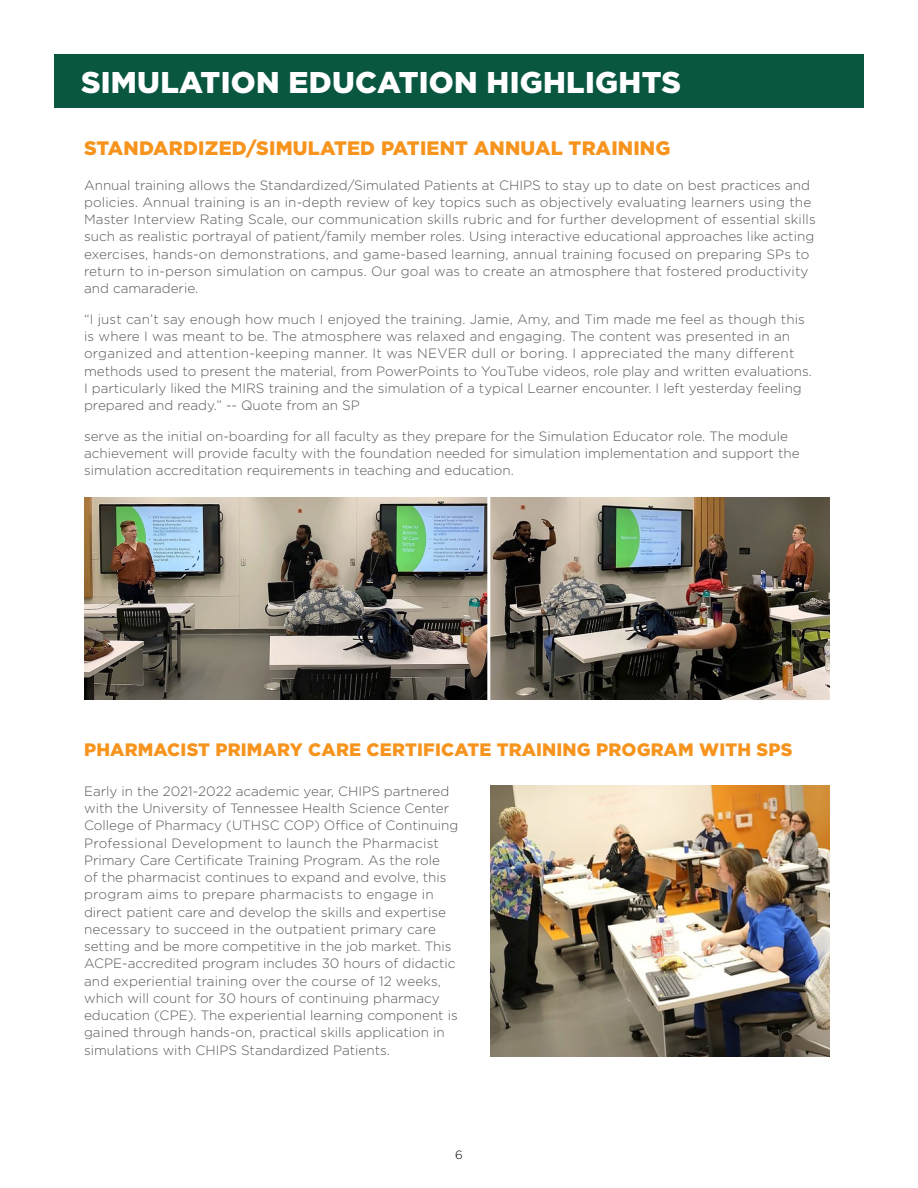
<style>
.page{position:relative;width:918px;height:1188px;background:#fff}
.page>*{position:absolute;margin:0;border:0;box-sizing:border-box;transform-origin:0 0}
.t1{font:900 30px "Gotham";letter-spacing:.01em;color:#fff}
.t2{font:900 19.5px "Gotham";letter-spacing:.01em;color:#f7941e}
.t3{font:900 18px "Gotham";letter-spacing:.01em;color:#f7941e}
.t4{font:300 13.5px/17.2px "Gotham";color:#58595b}
.t5{font:300 12px "Gotham";color:#000}
</style>
<div class="page">
<div style="left:54px;top:54px;width:810px;height:54px;background:#095641"></div>
<img style="left:84px;top:498px;width:745px;height:201px">
<img style="left:490px;top:785px;width:339px;height:271px">
<hr style="left:487px;top:485px;width:3px;height:227px;background:#fff">
<h1 class="t1" style="left:81px;top:62px;width:601px">SIMULATION EDUCATION HIGHLIGHTS</h1>
<h2 class="t2" style="left:84px;top:135px;width:588px">STANDARDIZED/SIMULATED PATIENT ANNUAL TRAINING</h2>
<p class="t4" style="left:84px;top:176px;width:733px">Annual training allows the Standardized/Simulated Patients at CHIPS to stay up to date on best practices and policies. Annual training is an in-depth review of key topics such as objectively evaluating learners using the Master Interview Rating Scale, our communication skills rubric and for further development of essential skills such as realistic portrayal of patient/family member roles. Using interactive educational approaches like acting exercises, hands-on demonstrations, and game-based learning, annual training focused on preparing SPs to return to in-person simulation on campus. Our goal was to create an atmosphere that fostered productivity and camaraderie.</p>
<p class="t4" style="left:84px;top:310px;width:729px">“I just can’t say enough how much I enjoyed the training. Jamie, Amy, and Tim made me feel as though this is where I was meant to be. The atmosphere was relaxed and engaging. The content was presented in an organized and attention-keeping manner. It was NEVER dull or boring. I appreciated the many different methods used to present the material, from PowerPoints to YouTube videos, role play and written evaluations.<br>I particularly liked the MIRS training and the simulation of a typical Learner encounter. I left yesterday feeling prepared and ready.” -- Quote from an SP</p>
<p class="t4" style="left:84px;top:427px;width:717px">serve as the initial on-boarding for all faculty as they prepare for the Simulation Educator role. The module achievement will provide faculty with the foundation needed for simulation implementation and support the simulation accreditation requirements in teaching and education.</p>
<h3 class="t3" style="left:84px;top:737px;width:710px">PHARMACIST PRIMARY CARE CERTIFICATE TRAINING PROGRAM WITH SPS</h3>
<p class="t4" style="left:84px;top:782px;width:376px">Early in the 2021-2022 academic year, CHIPS partnered with the University of Tennessee Health Science Center College of Pharmacy (UTHSC COP) Office of Continuing Professional Development to launch the Pharmacist Primary Care Certificate Training Program. As the role<br>of the pharmacist continues to expand and evolve, this program aims to prepare pharmacists to engage in direct patient care and develop the skills and expertise necessary to succeed in the outpatient primary care setting and be more competitive in the job market. This ACPE-accredited program includes 30 hours of didactic and experiential training over the course of 12 weeks, which will count for 30 hours of continuing pharmacy education (CPE). The experiential learning component is gained through hands-on, practical skills application in simulations with CHIPS Standardized Patients.</p>
<p class="t5" style="left:455px;top:1147px;width:9px">6</p>
</div>
